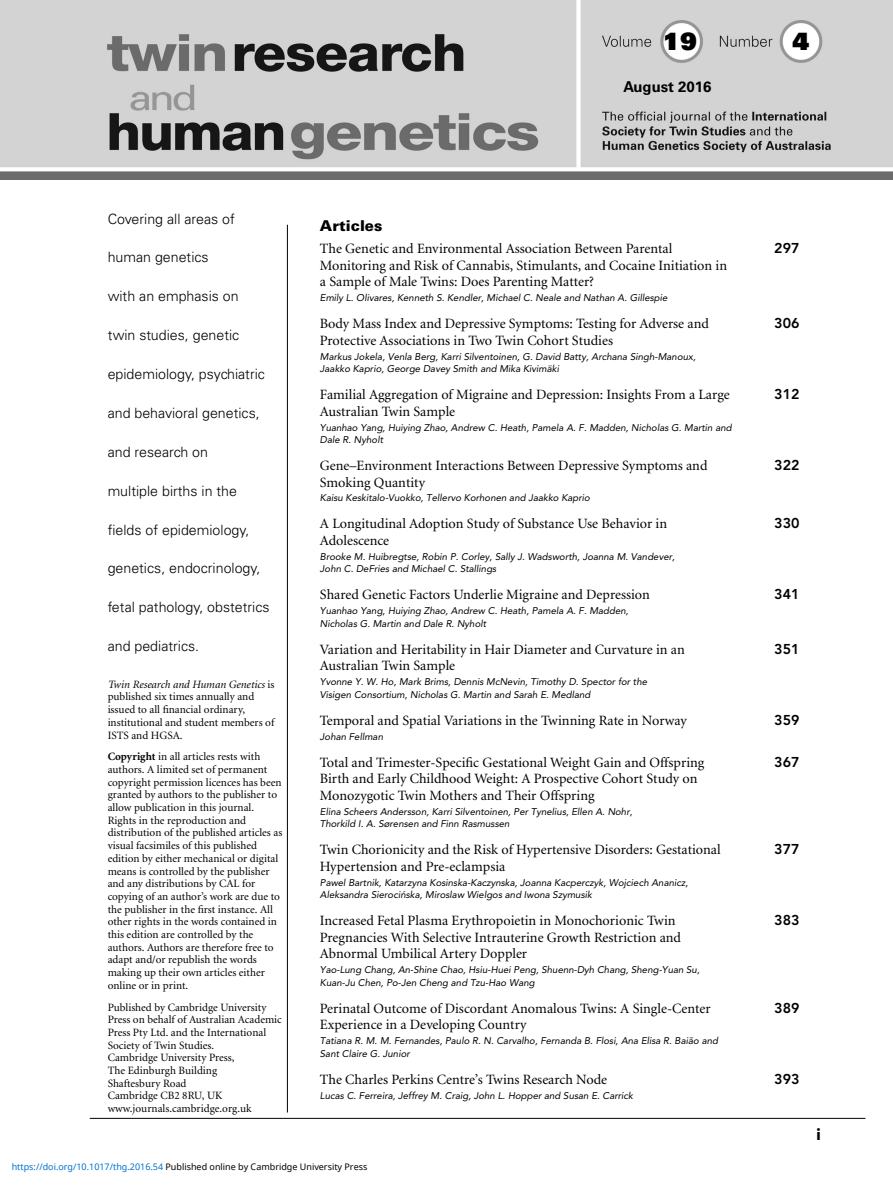
<style>
.page{position:relative;width:893px;height:1191px;background:#fff}
.page>*{position:absolute;margin:0;border:0;box-sizing:border-box;transform-origin:0 0}
.t1{font:900 23.85px "Univers";color:#000}
.t2{font:900 16.5px "Avenir";color:#000}
.t3{font:700 15px "Univers";color:#000}
.t4{font:900 15px "Univers";color:#000}
.t5{font:14.25px/16.5px "Minion";color:#000}
.t6{font:300 14.25px "Univers";color:#000}
.t7{font:800 14.25px "Avenir";color:#000}
.t8{font:11.25px/12.8px "Minion";color:#000}
.t9{font:9.75px/12.8px "Avenir";color:#000}
.t10{font:9px "Noto Sans";color:#000}
.s1{font-style:italic}
.s2{font-weight:700}
.s3{color:#0172cf}
</style>
<div class="page">
<img style="left:0;top:0;width:893px;height:179px">
<hr style="left:287px;top:225px;width:1px;height:887px;background:#000">
<hr style="left:90px;top:1118px;width:775px;height:1px;background:#000">
<h1 class="t1" style="left:663px;top:33px;width:35px">19</h1>
<h1 class="t1" style="left:792px;top:33px;width:18px">4</h1>
<p class="t3" style="left:623px;top:81px;width:90px">August 2016</p>
<p class="t6" style="left:108px;top:213px;width:129px">Covering all areas of</p>
<p class="t6" style="left:108px;top:252px;width:103px">human genetics</p>
<p class="t6" style="left:108px;top:291px;width:132px">with an emphasis on</p>
<p class="t6" style="left:108px;top:330px;width:133px">twin studies, genetic</p>
<p class="t6" style="left:108px;top:369px;width:159px">epidemiology, psychiatric</p>
<p class="t6" style="left:108px;top:408px;width:154px">and behavioral genetics,</p>
<p class="t6" style="left:108px;top:446px;width:102px">and research on</p>
<p class="t6" style="left:108px;top:485px;width:131px">multiple births in the</p>
<p class="t6" style="left:108px;top:524px;width:143px">fields of epidemiology,</p>
<p class="t6" style="left:108px;top:563px;width:154px">genetics, endocrinology,</p>
<p class="t6" style="left:108px;top:602px;width:163px">fetal pathology, obstetrics</p>
<p class="t6" style="left:108px;top:641px;width:93px">and pediatrics.</p>
<p class="t8" style="left:108px;top:679px;width:168px"><span class="s1">Twin Research and Human Genetics</span> is published six times annually and issued to all financial ordinary, institutional and student members of<br>ISTS and HGSA.</p>
<p class="t8" style="left:108px;top:751px;width:176px"><span class="s2">Copyright</span> in all articles rests with authors. A limited set of permanent copyright permission licences has been granted by authors to the publisher to allow publication in this journal.<br>Rights in the reproduction and distribution of the published articles as visual facsimiles of this published edition by either mechanical or digital means is controlled by the publisher and any distributions by CAL for copying of an author’s work are due to the publisher in the first instance. All other rights in the words contained in this edition are controlled by the authors. Authors are therefore free to adapt and/or republish the words making up their own articles either online or in print.</p>
<p class="t8" style="left:108px;top:1001px;width:176px">Published by Cambridge University<br>Press on behalf of Australian Academic<br>Press Pty Ltd. and the International<br>Society of Twin Studies.<br>Cambridge University Press,<br>The Edinburgh Building<br>Shaftesbury Road<br>Cambridge CB2 8RU, UK www.journals.cambridge.org.uk</p>
<p class="t4" style="left:320px;top:220px;width:64px">Articles</p>
<p class="t5" style="left:320px;top:242px;width:409px">The Genetic and Environmental Association Between Parental<br>Monitoring and Risk of Cannabis, Stimulants, and Cocaine Initiation in a Sample of Male Twins: Does Parenting Matter?</p>
<p class="t7" style="left:774px;top:243px;width:27px">297</p>
<p class="t9" style="left:320px;top:292px;width:351px">Emily L. Olivares, Kenneth S. Kendler, Michael C. Neale and Nathan A. Gillespie</p>
<p class="t5" style="left:320px;top:316px;width:391px">Body Mass Index and Depressive Symptoms: Testing for Adverse and<br>Protective Associations in Two Twin Cohort Studies</p>
<p class="t7" style="left:774px;top:317px;width:27px">306</p>
<p class="t9" style="left:320px;top:351px;width:379px">Markus Jokela, Venla Berg, Karri Silventoinen, G. David Batty, Archana Singh-Manoux,<br>Jaakko Kaprio, George Davey Smith and Mika Kivimaki</p>
<p class="t9" style="left:548px;top:363px;width:4px">¨</p>
<p class="t5" style="left:320px;top:387px;width:411px">Familial Aggregation of Migraine and Depression: Insights From a Large<br>Australian Twin Sample</p>
<p class="t7" style="left:774px;top:388px;width:27px">312</p>
<p class="t9" style="left:320px;top:422px;width:415px">Yuanhao Yang, Huiying Zhao, Andrew C. Heath, Pamela A. F. Madden, Nicholas G. Martin and<br>Dale R. Nyholt</p>
<p class="t5" style="left:320px;top:458px;width:389px">Gene–Environment Interactions Between Depressive Symptoms and<br>Smoking Quantity</p>
<p class="t7" style="left:774px;top:459px;width:27px">322</p>
<p class="t9" style="left:320px;top:492px;width:273px">Kaisu Keskitalo-Vuokko, Tellervo Korhonen and Jaakko Kaprio</p>
<p class="t5" style="left:320px;top:517px;width:349px">A Longitudinal Adoption Study of Substance Use Behavior in<br>Adolescence</p>
<p class="t7" style="left:774px;top:518px;width:27px">330</p>
<p class="t9" style="left:320px;top:551px;width:358px">Brooke M. Huibregtse, Robin P. Corley, Sally J. Wadsworth, Joanna M. Vandever,<br>John C. DeFries and Michael C. Stallings</p>
<p class="t5" style="left:320px;top:588px;width:332px">Shared Genetic Factors Underlie Migraine and Depression</p>
<p class="t7" style="left:774px;top:589px;width:27px">341</p>
<p class="t9" style="left:320px;top:605px;width:312px">Yuanhao Yang, Huiying Zhao, Andrew C. Heath, Pamela A. F. Madden,<br>Nicholas G. Martin and Dale R. Nyholt</p>
<p class="t5" style="left:320px;top:642px;width:366px">Variation and Heritability in Hair Diameter and Curvature in an<br>Australian Twin Sample</p>
<p class="t7" style="left:774px;top:643px;width:27px">351</p>
<p class="t9" style="left:320px;top:676px;width:330px">Yvonne Y. W. Ho, Mark Brims, Dennis McNevin, Timothy D. Spector for the<br>Visigen Consortium, Nicholas G. Martin and Sarah E. Medland</p>
<p class="t5" style="left:320px;top:713px;width:368px">Temporal and Spatial Variations in the Twinning Rate in Norway</p>
<p class="t7" style="left:774px;top:714px;width:27px">359</p>
<p class="t9" style="left:320px;top:731px;width:66px">Johan Fellman</p>
<p class="t5" style="left:320px;top:755px;width:386px">Total and Trimester-Specific Gestational Weight Gain and Offspring<br>Birth and Early Childhood Weight: A Prospective Cohort Study on<br>Monozygotic Twin Mothers and Their Offspring</p>
<p class="t7" style="left:774px;top:756px;width:27px">367</p>
<p class="t9" style="left:320px;top:806px;width:315px">Elina Scheers Andersson, Karri Silventoinen, Per Tynelius, Ellen A. Nohr,<br>Thorkild I. A. Sørensen and Finn Rasmussen</p>
<p class="t5" style="left:320px;top:843px;width:402px">Twin Chorionicity and the Risk of Hypertensive Disorders: Gestational<br>Hypertension and Pre-eclampsia</p>
<p class="t7" style="left:774px;top:843px;width:27px">377</p>
<p class="t9" style="left:320px;top:877px;width:371px">Pawel Bartnik, Katarzyna Kosinska-Kaczynska, Joanna Kacperczyk, Wojciech Ananicz,<br>Aleksandra Sierocinska, Miroslaw Wielgos and Iwona Szymusik</p>
<p class="t9" style="left:402px;top:889px;width:4px">´</p>
<p class="t5" style="left:320px;top:913px;width:363px">Increased Fetal Plasma Erythropoietin in Monochorionic Twin<br>Pregnancies With Selective Intrauterine Growth Restriction and<br>Abnormal Umbilical Artery Doppler</p>
<p class="t7" style="left:774px;top:914px;width:27px">383</p>
<p class="t9" style="left:320px;top:964px;width:383px">Yao-Lung Chang, An-Shine Chao, Hsiu-Huei Peng, Shuenn-Dyh Chang, Sheng-Yuan Su,<br>Kuan-Ju Chen, Po-Jen Cheng and Tzu-Hao Wang</p>
<p class="t5" style="left:320px;top:1001px;width:392px">Perinatal Outcome of Discordant Anomalous Twins: A Single-Center<br>Experience in a Developing Country</p>
<p class="t7" style="left:774px;top:1002px;width:27px">389</p>
<p class="t9" style="left:320px;top:1035px;width:401px">Tatiana R. M. M. Fernandes, Paulo R. N. Carvalho, Fernanda B. Flosi, Ana Elisa R. Baiao and</p>
<p class="t9" style="left:689px;top:1035px;width:4px">˜</p>
<p class="t9" style="left:320px;top:1048px;width:93px">Sant Claire G. Junior</p>
<p class="t5" style="left:320px;top:1072px;width:289px">The Charles Perkins Centre’s Twins Research Node</p>
<p class="t7" style="left:774px;top:1073px;width:27px">393</p>
<p class="t9" style="left:320px;top:1090px;width:315px">Lucas C. Ferreira, Jeffrey M. Craig, John L. Hopper and Susan E. Carrick</p>
<p class="t2" style="left:816px;top:1127px;width:6px">i</p>
<p class="t10" style="left:12px;top:1160px;width:357px"><span class="s3">https://doi.org/10.1017/thg.2016.54</span> Published online by Cambridge University Press</p>
</div>
